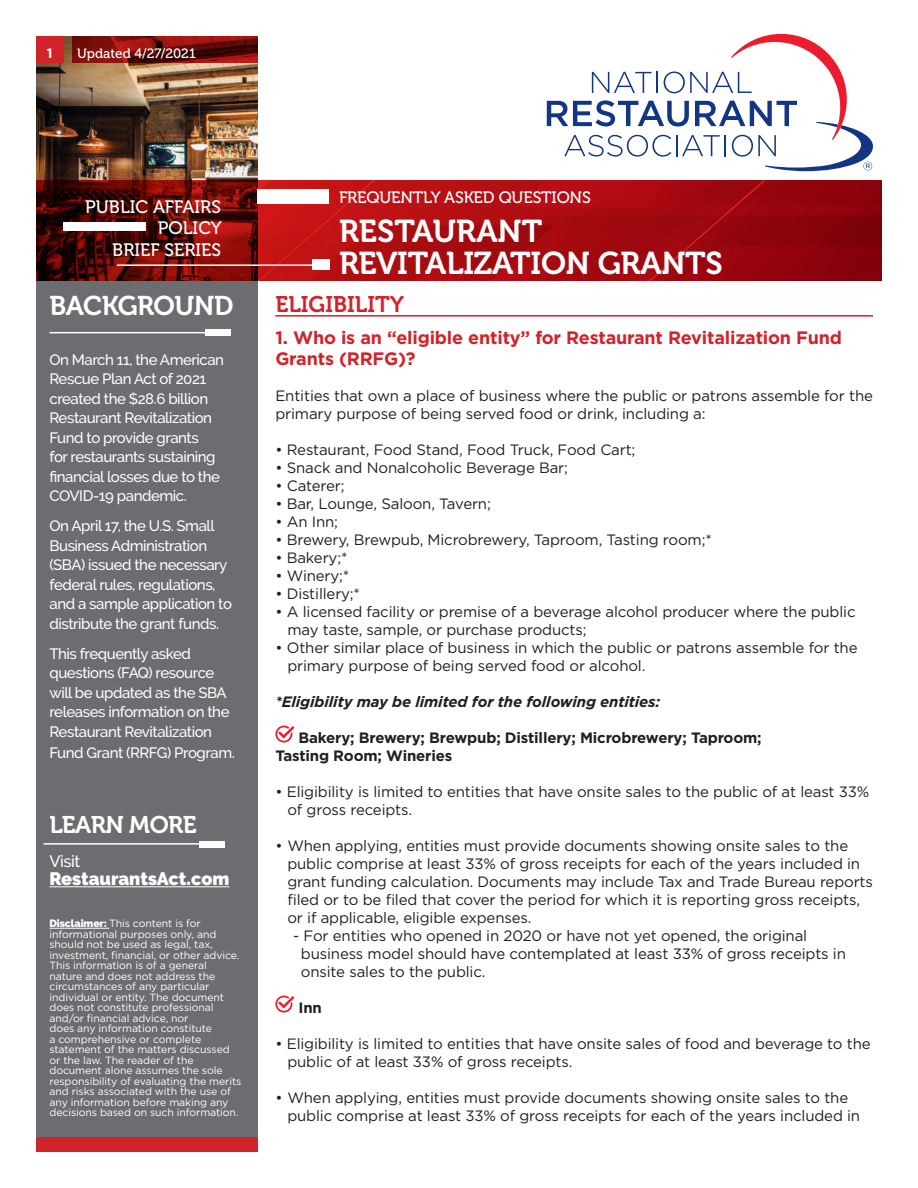
<style>
.page{position:relative;width:918px;height:1188px;background:#fff}
.page>*{position:absolute;margin:0;border:0;box-sizing:border-box;transform-origin:0 0}
.t1{font:31.5px/31.5px "Museo 700";letter-spacing:-.01em;color:#fff}
.t2{font:27px "Museo 700";letter-spacing:-.025em;color:#fff}
.t3{font:24px "Museo 700";letter-spacing:-.02em;color:#fff}
.SUBSECTION{font:22.5px "Museo 700";color:#d1232a}
.Questions{font:700 18px/21px "Gotham";letter-spacing:-.01em;color:#d1232a}
.t4{font:18px/21.6px "Museo 500";color:#fff;text-align:right}
.t5{font:900 18px "Raleway";color:#fff}
.t6{font:16.5px "Museo 500";letter-spacing:-.01em;color:#fff}
.t7{font:500 16.5px "Raleway";letter-spacing:-.03em;color:#fff}
.Body{font:15px/18px "Gotham";letter-spacing:-.01em;color:#231f20}
.t8{font:500 15px/19.5px "Raleway";letter-spacing:-.03em;color:#fff}
.Body-2{font:700 15px/18px "Gotham";letter-spacing:-.01em;color:#231f20}
.Body-3{font:italic 700 15px "Gotham";letter-spacing:-.01em;color:#231f20}
.t9{font:13.5px "Museo 500";color:#fff}
.t10{font:700 13.5px "Gotham";color:#fff}
.t11{font:10.5px/10.5px "Gotham";letter-spacing:-.01em;color:#fff}
.s1{font-size:16.5px}
.s2{font-family:"Raleway";font-weight:900}
</style>
<div class="page">
<div style="left:36px;top:269px;width:221px;height:868px;background:#6c6d70"></div>
<img style="left:36px;top:36px;width:221px;height:144px">
<svg style="left:72px;top:36px;width:185px;height:26px;background:#740e0a"></svg>
<img style="left:36px;top:180px;width:846px;height:101px">
<svg style="left:547px;top:34px;width:326px;height:137px"></svg>
<div style="left:63px;top:222px;width:83px;height:8px;background:#fff"></div>
<div style="left:257px;top:189px;width:72px;height:15px;background:#fff"></div>
<div style="left:312px;top:260px;width:17px;height:10px;background:#fff"></div>
<hr style="left:117px;top:264px;width:212px;height:2px;background:#fff">
<div style="left:36px;top:36px;width:27px;height:26px;background:#d1232a"></div>
<hr style="left:275px;top:315px;width:598px;height:2px;background:#d1232a">
<svg style="left:275px;top:726px;width:19px;height:17px"></svg>
<svg style="left:275px;top:996px;width:19px;height:17px"></svg>
<div style="left:36px;top:1137px;width:221px;height:15px;background:#d1232a"></div>
<hr style="left:50px;top:886px;width:179px;height:1px;background:#fff">
<hr style="left:50px;top:928px;width:59px;height:1px;background:#fff">
<div style="left:205px;top:330px;width:26px;height:6px;background:#fff"></div>
<hr style="left:50px;top:332px;width:181px;height:1px;background:#fff">
<div style="left:199px;top:841px;width:26px;height:6px;background:#fff"></div>
<hr style="left:44px;top:843px;width:181px;height:2px;background:#fff">
<p class="t10" style="left:47px;top:45px;width:7px">1</p>
<p class="t9" style="left:77px;top:46px;width:120px">Updated 4/27/2021</p>
<p class="t4" style="left:85px;top:196px;width:138px">PUBLIC AFFAIRS<br>POLICY<br>BRIEF SERIES</p>
<p class="t2" style="left:50px;top:291px;width:185px">BACKGROUND</p>
<p class="t8" style="left:50px;top:350px;width:176px">On March 11, the American<br>Rescue Plan Act of 2021 created the $28.6 billion<br>Restaurant Revitalization<br>Fund to provide grants<br>for restaurants sustaining financial losses due to the<br>COVID-19 pandemic.</p>
<p class="t8" style="left:50px;top:516px;width:184px">On April 17, the U.S. Small<br>Business Administration (SBA) issued the necessary federal rules, regulations, and a sample application to distribute the grant funds.</p>
<p class="t8" style="left:50px;top:644px;width:182px">This frequently asked questions (FAQ) resource will be updated as the SBA releases information on the<br>Restaurant Revitalization</p>
<p class="t8" style="left:50px;top:743px;width:187px">Fund Grant (RRFG) Program<span class="s1">.</span></p>
<p class="t3" style="left:50px;top:811px;width:149px">LEARN MORE</p>
<p class="t7" style="left:50px;top:852px;width:32px">Visit</p>
<p class="t5" style="left:50px;top:869px;width:181px">RestaurantsAct.com</p>
<p class="t11" style="left:50px;top:918px;width:193px"><span class="s2">Disclaimer:</span> This content is for informational purposes only, and should not be used as legal, tax, investment, financial, or other advice.<br>This information is of a general nature and does not address the circumstances of any particular individual or entity. The document does not constitute professional and/or financial advice, nor<br>does any information constitute<br>a comprehensive or complete statement of the matters discussed or the law. The reader of the document alone assumes the sole responsibility of evaluating the merits and risks associated with the use of any information before making any decisions based on such information.</p>
<p class="t6" style="left:339px;top:188px;width:253px">FREQUENTLY ASKED QUESTIONS</p>
<p class="t1" style="left:339px;top:216px;width:385px">RESTAURANT<br>REVITALIZATION GRANTS</p>
<p class="SUBSECTION" style="left:275px;top:292px;width:130px">ELIGIBILITY</p>
<p class="Questions" style="left:275px;top:326px;width:568px">1. Who is an “eligible entity” for Restaurant Revitalization Fund<br>Grants (RRFG)?</p>
<p class="Body" style="left:275px;top:386px;width:599px">Entities that own a place of business where the public or patrons assemble for the primary purpose of being served food or drink, including a:</p>
<p class="Body" style="left:275px;top:440px;width:362px">• Restaurant, Food Stand, Food Truck, Food Cart;</p>
<p class="Body" style="left:275px;top:458px;width:294px">• Snack and Nonalcoholic Beverage Bar;</p>
<p class="Body" style="left:275px;top:476px;width:71px">• Caterer;</p>
<p class="Body" style="left:275px;top:494px;width:217px">• Bar, Lounge, Saloon, Tavern;</p>
<p class="Body" style="left:275px;top:512px;width:64px">• An Inn;</p>
<p class="Body" style="left:275px;top:530px;width:438px">• Brewery, Brewpub, Microbrewery, Taproom, Tasting room;*</p>
<p class="Body" style="left:275px;top:548px;width:74px">• Bakery;*</p>
<p class="Body" style="left:275px;top:566px;width:75px">• Winery;*</p>
<p class="Body" style="left:275px;top:584px;width:86px">• Distillery;*</p>
<p class="Body" style="left:287px;top:602px;width:570px;text-indent:-12px">• A licensed facility or premise of a beverage alcohol producer where the public may taste, sample, or purchase products;</p>
<p class="Body" style="left:287px;top:638px;width:572px;text-indent:-12px">• Other similar place of business in which the public or patrons assemble for the primary purpose of being served food or alcohol.</p>
<p class="Body-3" style="left:275px;top:693px;width:386px">*Eligibility may be limited for the following entities:</p>
<p class="Body-2" style="left:275px;top:728px;width:488px;text-indent:23px">Bakery; Brewery; Brewpub; Distillery; Microbrewery; Taproom;<br>Tasting Room; Wineries</p>
<p class="Body" style="left:287px;top:782px;width:584px;text-indent:-12px">• Eligibility is limited to entities that have onsite sales to the public of at least 33% of gross receipts.</p>
<p class="Body" style="left:287px;top:836px;width:587px;text-indent:-12px">• When applying, entities must provide documents showing onsite sales to the public comprise at least 33% of gross receipts for each of the years included in grant funding calculation. Documents may include Tax and Trade Bureau reports filed or to be filed that cover the period for which it is reporting gross receipts, or if applicable, eligible expenses.</p>
<p class="Body" style="left:301px;top:926px;width:547px;text-indent:-8px">- For entities who opened in 2020 or have not yet opened, the original business model should have contemplated at least 33% of gross receipts in onsite sales to the public.</p>
<p class="Body-2" style="left:298px;top:998px;width:25px">Inn</p>
<p class="Body" style="left:287px;top:1034px;width:585px;text-indent:-12px">• Eligibility is limited to entities that have onsite sales of food and beverage to the public of at least 33% of gross receipts.</p>
<p class="Body" style="left:287px;top:1088px;width:574px;text-indent:-12px">• When applying, entities must provide documents showing onsite sales to the public comprise at least 33% of gross receipts for each of the years included in</p>
</div>
